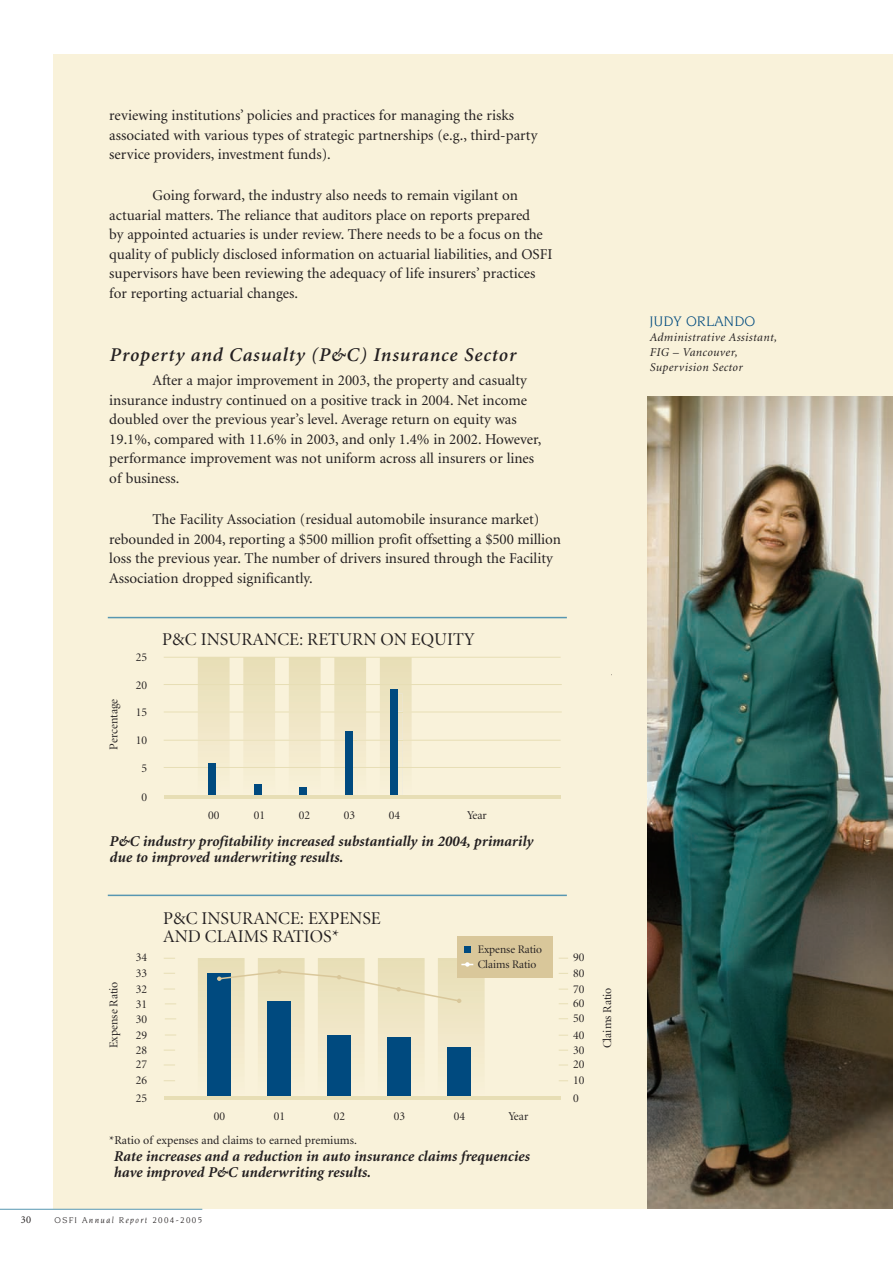
<style>
.page{position:relative;width:893px;height:1263px;background:#fff}
.page>*{position:absolute;margin:0;border:0;box-sizing:border-box;transform-origin:0 0}
.t1{font:italic 600 19.5px "Minion";letter-spacing:.05em;color:#231f20}
.t2{font:18px/18px "Minion Display";color:#231f20}
.t3{font:15px/19.5px "Minion";color:#231f20}
.t4{font:italic 700 15px/16.5px "Minion";color:#231f20}
.t5{font:15px "Novarese";color:#004a7f}
.t6{font:12px/14.9px "Minion Display";color:#231f20}
.t7{font:italic 12px/15px "Minion";letter-spacing:.035em;color:#231f20}
.t8{font:12px "Minion";color:#231f20}
.t9{font:11.55px/14.4px "Minion Display";color:#231f20}
.t10{font:10.5px "Minion";color:#231f20}
.t11{font:italic 9px "Novarese";letter-spacing:.15em;color:#231f20}
.s1{font-style:normal}
</style>
<div class="page">
<div style="left:54px;top:54px;width:839px;height:1155px;background:#f9f2da"></div>
<hr style="left:0;top:1209px;width:202px;height:1px;background:#5797b1">
<img style="left:647px;top:396px;width:246px;height:813px">
<svg style="left:198px;top:658px;width:32px;height:137px"></svg>
<hr style="left:403px;top:740px;width:158px;height:1px;background:#e7deb5">
<hr style="left:357px;top:740px;width:34px;height:1px;background:#e7deb5">
<hr style="left:164px;top:740px;width:181px;height:1px;background:#e7deb5">
<hr style="left:403px;top:712px;width:159px;height:1px;background:#e7deb5">
<hr style="left:164px;top:712px;width:227px;height:1px;background:#e7deb5">
<hr style="left:164px;top:684px;width:398px;height:1px;background:#e7deb5">
<hr style="left:164px;top:657px;width:397px;height:1px;background:#e7deb5">
<img style="left:216px;top:768px;width:5px;height:27px">
<hr style="left:403px;top:767px;width:158px;height:1px;background:#e7deb5">
<hr style="left:357px;top:767px;width:34px;height:1px;background:#e7deb5">
<hr style="left:216px;top:767px;width:129px;height:1px;background:#e7deb5">
<hr style="left:164px;top:767px;width:45px;height:1px;background:#e7deb5">
<div style="left:209px;top:764px;width:7px;height:31px;background:#004a7f"></div>
<svg style="left:243px;top:658px;width:32px;height:137px"></svg>
<div style="left:254px;top:784px;width:7px;height:11px;background:#004a7f"></div>
<svg style="left:289px;top:658px;width:32px;height:137px"></svg>
<div style="left:300px;top:787px;width:7px;height:8px;background:#004a7f"></div>
<svg style="left:334px;top:658px;width:32px;height:137px"></svg>
<div style="left:345px;top:731px;width:7px;height:64px;background:#004a7f"></div>
<svg style="left:380px;top:658px;width:32px;height:137px"></svg>
<div style="left:391px;top:690px;width:7px;height:105px;background:#004a7f"></div>
<hr style="left:164px;top:795px;width:397px;height:4px;background:#e7deb5">
<hr style="left:108px;top:617px;width:459px;height:1px;background:#5797b1">
<hr style="left:164px;top:1096px;width:397px;height:4px;background:#e7deb5">
<div style="left:457px;top:936px;width:95px;height:41px;background:#d9c79a"></div>
<div style="left:464px;top:946px;width:7px;height:7px;background:#004a7f"></div>
<svg style="left:198px;top:958px;width:287px;height:138px"></svg>
<hr style="left:108px;top:895px;width:459px;height:1px;background:#5797b1">
<p class="t3" style="left:109px;top:107px;width:430px">reviewing institutions’ policies and practices for managing the risks associated with various types of strategic partnerships (e.g., third-party service providers, investment funds).</p>
<p class="t3" style="left:109px;top:187px;width:445px;text-indent:43px">Going forward, the industry also needs to remain vigilant on actuarial matters. The reliance that auditors place on reports prepared<br>by appointed actuaries is under review. There needs to be a focus on the quality of publicly disclosed information on actuarial liabilities, and OSFI supervisors have been reviewing the adequacy of life insurers’ practices for reporting actuarial changes.</p>
<h1 class="t1" style="left:109px;top:347px;width:408px">Property and Casualty (P&amp;C) Insurance Sector</h1>
<p class="t3" style="left:109px;top:372px;width:434px;text-indent:43px">After a major improvement in 2003, the property and casualty insurance industry continued on a positive track in 2004. Net income doubled over the previous year’s level. Average return on equity was 19.1%, compared with 11.6% in 2003, and only 1.4% in 2002. However, performance improvement was not uniform across all insurers or lines of business.</p>
<p class="t3" style="left:109px;top:511px;width:453px;text-indent:43px">The Facility Association (residual automobile insurance market) rebounded in 2004, reporting a $500 million profit offsetting a $500 million loss the previous year. The number of drivers insured through the Facility Association dropped significantly.</p>
<p class="t6" style="left:107px;top:750px;width:53px;rotate:-90deg">Percentage</p>
<p class="t6" style="left:136px;top:651px;width:13px">25</p>
<p class="t6" style="left:136px;top:678px;width:13px">20</p>
<p class="t6" style="left:136px;top:706px;width:13px">15</p>
<p class="t6" style="left:136px;top:734px;width:13px">10</p>
<p class="t6" style="left:142px;top:761px;width:7px">5</p>
<p class="t6" style="left:142px;top:791px;width:7px">0</p>
<p class="t2" style="left:162px;top:632px;width:314px">P&amp;C INSURANCE: RETURN ON EQUITY</p>
<p class="t6" style="left:208px;top:809px;width:13px">00</p>
<p class="t6" style="left:254px;top:809px;width:13px">01</p>
<p class="t6" style="left:299px;top:809px;width:13px">02</p>
<p class="t6" style="left:344px;top:809px;width:13px">03</p>
<p class="t6" style="left:389px;top:809px;width:13px">04</p>
<p class="t6" style="left:467px;top:809px;width:21px">Year</p>
<p class="t4" style="left:109px;top:834px;width:425px">P&amp;C industry profitability increased substantially in 2004, primarily due to improved underwriting results.</p>
<p class="t6" style="left:136px;top:951px;width:13px">34</p>
<p class="t6" style="left:136px;top:967px;width:13px">33</p>
<p class="t2" style="left:163px;top:911px;width:219px">P&amp;C INSURANCE: EXPENSE<br>AND CLAIMS RATIOS*</p>
<p class="t9" style="left:478px;top:943px;width:66px">Expense Ratio<br>Claims Ratio</p>
<p class="t6" style="left:573px;top:951px;width:13px">90</p>
<p class="t6" style="left:573px;top:967px;width:13px">80</p>
<p class="t6" style="left:107px;top:1048px;width:68px;rotate:-90deg">Expense Ratio</p>
<p class="t6" style="left:601px;top:1048px;width:62px;rotate:-90deg">Claims Ratio</p>
<p class="t6" style="left:573px;top:983px;width:13px;text-align:justify">70<br>60<br>50</p>
<p class="t6" style="left:136px;top:983px;width:13px">32</p>
<p class="t6" style="left:136px;top:997px;width:13px">31<br>30</p>
<p class="t6" style="left:136px;top:1028px;width:13px">29</p>
<p class="t6" style="left:573px;top:1028px;width:13px">40</p>
<p class="t6" style="left:573px;top:1043px;width:13px">30</p>
<p class="t6" style="left:136px;top:1044px;width:13px">28</p>
<p class="t6" style="left:136px;top:1057px;width:13px;line-height:15.8px">27<br>26</p>
<p class="t6" style="left:573px;top:1058px;width:13px">20</p>
<p class="t6" style="left:573px;top:1074px;width:13px">10</p>
<p class="t6" style="left:136px;top:1092px;width:13px">25</p>
<p class="t6" style="left:573px;top:1092px;width:7px">0</p>
<p class="t6" style="left:214px;top:1110px;width:13px">00</p>
<p class="t6" style="left:274px;top:1110px;width:13px">01</p>
<p class="t6" style="left:334px;top:1110px;width:13px">02</p>
<p class="t6" style="left:394px;top:1110px;width:13px">03</p>
<p class="t6" style="left:454px;top:1110px;width:13px">04</p>
<p class="t6" style="left:508px;top:1110px;width:21px">Year</p>
<p class="t8" style="left:109px;top:1136px;width:249px">*Ratio of expenses and claims to earned premiums.</p>
<p class="t4" style="left:114px;top:1149px;width:417px">Rate increases and a reduction in auto insurance claims frequencies have improved P&amp;C underwriting results.</p>
<p class="t10" style="left:21px;top:1216px;width:12px">30</p>
<p class="t11" style="left:55px;top:1216px;width:149px"><span class="s1">OSFI</span> Annual Report 20<span class="s1">04-2005</span></p>
<p class="t5" style="left:649px;top:315px;width:107px">JUDY ORLANDO</p>
<p class="t7" style="left:649px;top:330px;width:129px">Administrative Assistant,<br>FIG – Vancouver,<br>Supervision Sector</p>
</div>
